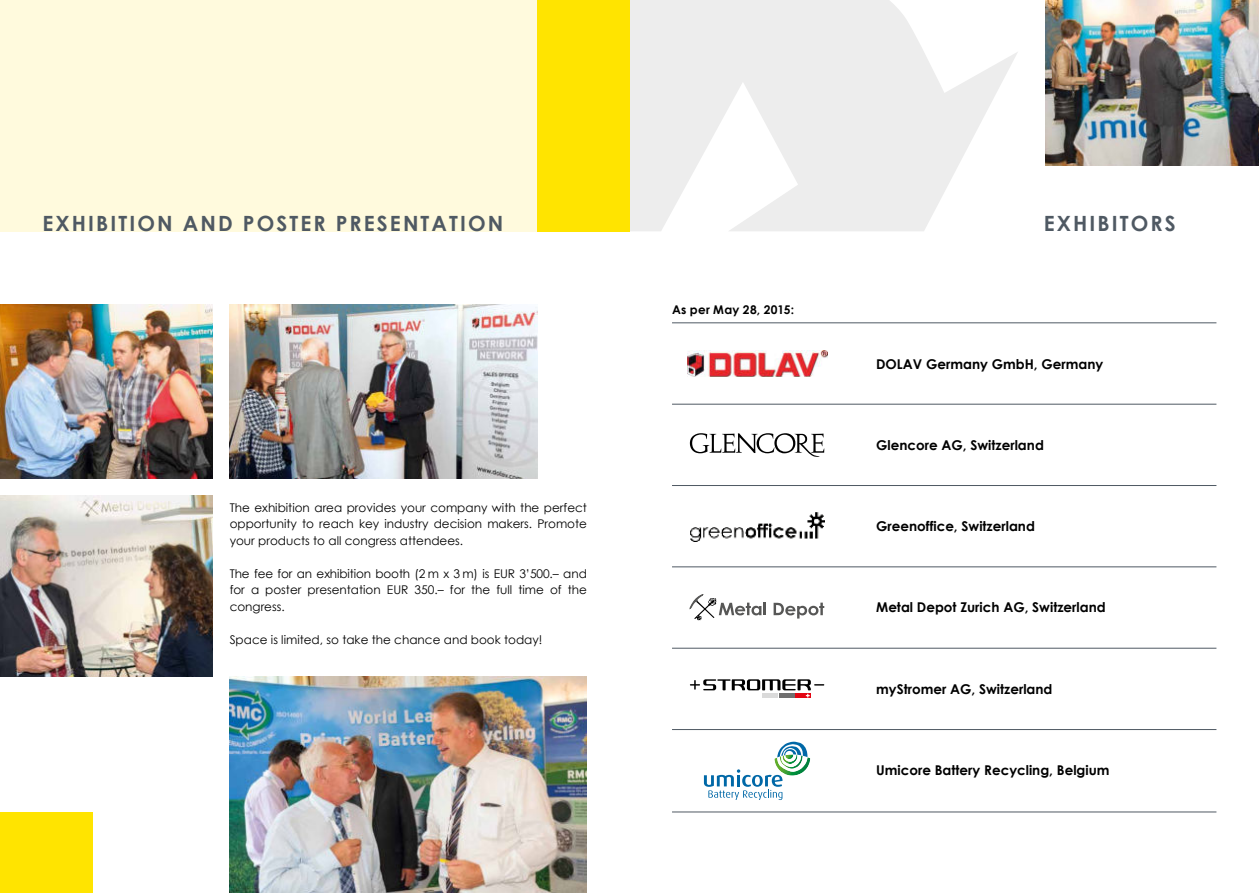
<style>
.page{position:relative;width:1259px;height:893px;background:#fff}
.page>*{position:absolute;margin:0;border:0;box-sizing:border-box;transform-origin:0 0}
.t1{font:700 21px "Century Gothic";letter-spacing:.1em;color:#4f5963}
.t2{font:700 13.5px "Century Gothic";color:#000}
.t3{font:12px/16.5px "Century Gothic";color:#000;text-align:justify}
.t4{font:700 12px "Century Gothic";letter-spacing:.025em;color:#000}
</style>
<div class="page">
<div style="left:0;top:0;width:629px;height:231px;background:#fffadd"></div>
<div style="left:0;top:812px;width:92px;height:81px;background:#ffe400"></div>
<img style="left:230px;top:676px;width:357px;height:217px">
<img style="left:230px;top:305px;width:307px;height:173px">
<img style="left:0;top:495px;width:213px;height:181px">
<svg style="left:629px;top:0;width:389px;height:231px;fill:#ededed"></svg>
<img style="left:1046px;top:0;width:213px;height:165px">
<hr style="left:672px;top:323px;width:544px;height:1px;background:#4f5963">
<hr style="left:672px;top:404px;width:544px;height:1px;background:#4f5963">
<hr style="left:672px;top:485px;width:544px;height:1px;background:#4f5963">
<hr style="left:672px;top:567px;width:544px;height:1px;background:#4f5963">
<hr style="left:672px;top:648px;width:544px;height:1px;background:#4f5963">
<hr style="left:672px;top:729px;width:544px;height:1px;background:#4f5963">
<hr style="left:672px;top:812px;width:544px;height:1px;background:#4f5963">
<div style="left:537px;top:0;width:92px;height:231px;background:#ffe400"></div>
<img style="left:0;top:305px;width:213px;height:173px">
<svg style="left:690px;top:433px;width:134px;height:24px"></svg>
<img style="left:687px;top:350px;width:140px;height:26px">
<img style="left:690px;top:512px;width:134px;height:29px">
<svg style="left:690px;top:595px;width:76px;height:25px"></svg>
<svg style="left:773px;top:603px;width:51px;height:16px"></svg>
<svg style="left:704px;top:742px;width:106px;height:58px"></svg>
<div style="left:762px;top:693px;width:15px;height:5px;background:#dadada"></div>
<div style="left:778px;top:693px;width:16px;height:5px;background:#706f6f"></div>
<div style="left:795px;top:693px;width:16px;height:5px;background:#e30613"></div>
<svg style="left:690px;top:679px;width:134px;height:18px"></svg>
<h1 class="t1" style="left:43px;top:214px;width:462px">EXHIBITION AND POSTER PRESENTATION</h1>
<p class="t3" style="left:230px;top:500px;width:359px">The exhibition area provides your company with the perfect opportunity to reach key industry decision makers. Promote your products to all congress attendees.</p>
<p class="t3" style="left:230px;top:566px;width:359px">The fee for an exhibition booth (2 m x 3 m) is EUR 3’500.– and for a poster presentation EUR 350.– for the full time of the congress.</p>
<p class="t3" style="left:230px;top:632px;width:314px">Space is limited, so take the chance and book today!</p>
<p class="t4" style="left:672px;top:304px;width:123px">As per May 28, 2015:</p>
<h1 class="t1" style="left:1043px;top:214px;width:133px">EXHIBITORS</h1>
<p class="t2" style="left:876px;top:358px;width:229px">DOLAV Germany GmbH, Germany</p>
<p class="t2" style="left:876px;top:439px;width:169px">Glencore AG, Switzerland</p>
<p class="t2" style="left:876px;top:520px;width:160px">Greenoffice, Switzerland</p>
<p class="t2" style="left:876px;top:601px;width:231px">Metal Depot Zurich AG, Switzerland</p>
<p class="t2" style="left:876px;top:682px;width:178px">myStromer AG, Switzerland</p>
<p class="t2" style="left:876px;top:764px;width:235px">Umicore Battery Recycling, Belgium</p>
</div>
